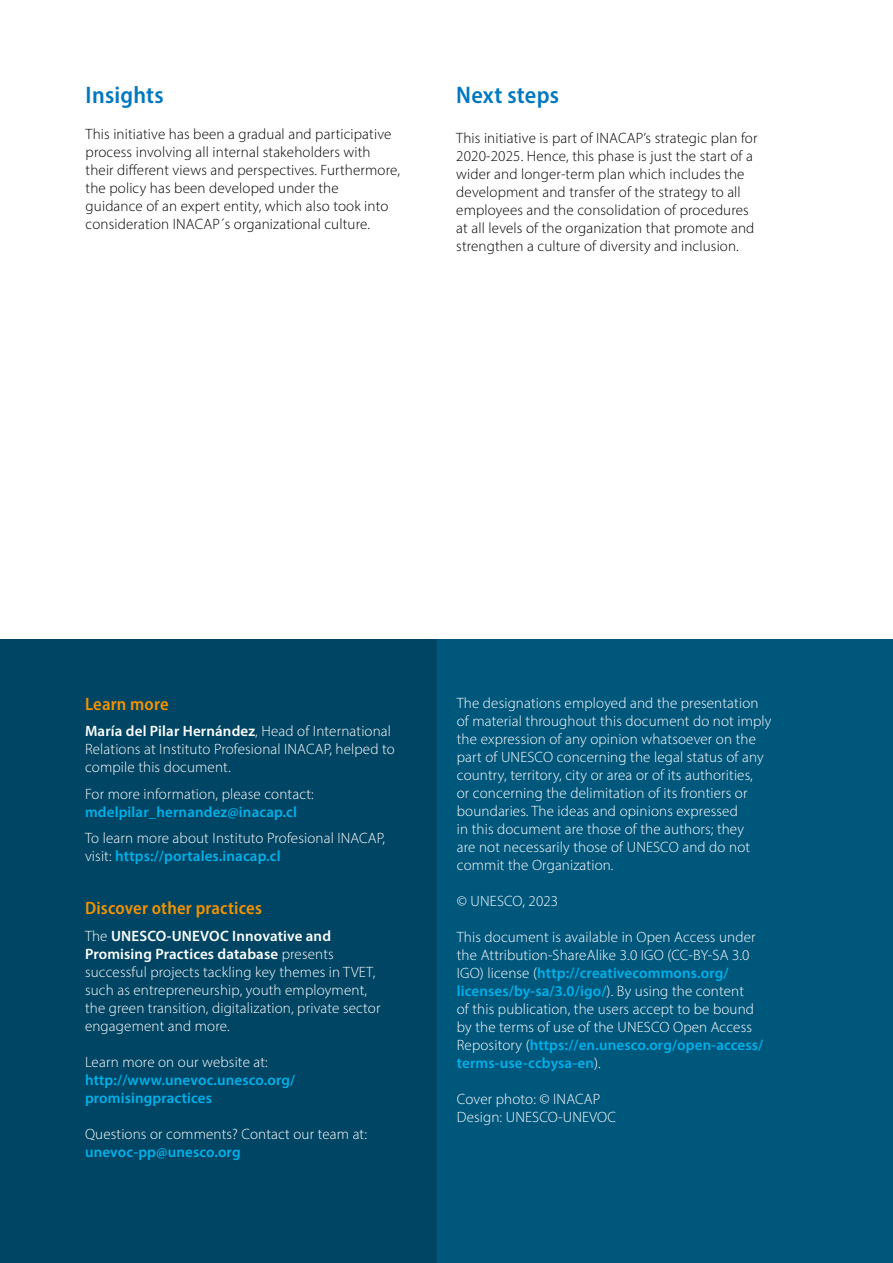
<style>
.page{position:relative;width:893px;height:1263px;background:#fff}
.page>*{position:absolute;margin:0;border:0;box-sizing:border-box;transform-origin:0 0}
.t1{font:600 semi-condensed 24px "Myriad Pro";letter-spacing:.01em;color:#0078bf}
.t2{font:600 semi-condensed 18px "Myriad Pro";letter-spacing:.01em;color:#f39200}
.t3{font:300 15px/18px "Myriad Pro";letter-spacing:.01em;color:#fff}
.t4{font:300 15px/18px "Myriad Pro";letter-spacing:.01em;color:#000}
.t5{font:600 15px/18px "Myriad Pro";letter-spacing:.01em;color:#00b1eb}
.s1{font-weight:600}
.s2{font-weight:600;color:#00b1eb}
</style>
<div class="page">
<div style="left:0;top:639px;width:437px;height:624px;background:#004563"></div>
<div style="left:437px;top:639px;width:456px;height:624px;background:#00577c"></div>
<h1 class="t1" style="left:86px;top:80px;width:80px">Insights</h1>
<p class="t4" style="left:86px;top:125px;width:316px">This initiative has been a gradual and participative process involving all internal stakeholders with their different views and perspectives. Furthermore, the policy has been developed under the<br>guidance of an expert entity, which also took into consideration INACAP´s organizational culture.</p>
<h1 class="t1" style="left:456px;top:80px;width:104px">Next steps</h1>
<p class="t4" style="left:456px;top:129px;width:303px">This initiative is part of INACAP’s strategic plan for 2020-2025. Hence, this phase is just the start of a wider and longer-term plan which includes the development and transfer of the strategy to all employees and the consolidation of procedures at all levels of the organization that promote and strengthen a culture of diversity and inclusion.</p>
<p class="t2" style="left:85px;top:692px;width:85px">Learn more</p>
<p class="t3" style="left:85px;top:722px;width:311px"><span class="s1">María del Pilar Hernández</span>, Head of International<br>Relations at Instituto Profesional INACAP, helped to compile this document.</p>
<p class="t3" style="left:85px;top:785px;width:230px">For more information, please contact:</p>
<p class="t5" style="left:85px;top:802px;width:213px">mdelpilar_hernandez@inacap.cl</p>
<p class="t3" style="left:85px;top:829px;width:302px">To learn more about Instituto Profesional INACAP, visit: <span class="s2">https://portales.inacap.cl</span></p>
<p class="t2" style="left:85px;top:897px;width:178px">Discover other practices</p>
<p class="t3" style="left:85px;top:927px;width:297px">The <span class="s1">UNESCO-UNEVOC Innovative and Promising Practices database</span> presents successful projects tackling key themes in TVET, such as entrepreneurship, youth employment, the green transition, digitalization, private sector engagement and more.</p>
<p class="t3" style="left:85px;top:1053px;width:184px">Learn more on our website at:</p>
<p class="t5" style="left:85px;top:1070px;width:212px">http://www.unevoc.unesco.org/ promisingpractices</p>
<p class="t3" style="left:85px;top:1125px;width:283px">Questions or comments? Contact our team at:</p>
<p class="t5" style="left:85px;top:1142px;width:157px">unevoc-pp@unesco.org</p>
<p class="t3" style="left:457px;top:693px;width:316px">The designations employed and the presentation of material throughout this document do not imply the expression of any opinion whatsoever on the part of UNESCO concerning the legal status of any country, territory, city or area or of its authorities,<br>or concerning the delimitation of its frontiers or boundaries. The ideas and opinions expressed<br>in this document are those of the authors; they<br>are not necessarily those of UNESCO and do not commit the Organization.</p>
<p class="t3" style="left:457px;top:891px;width:103px">© UNESCO, 2023</p>
<p class="t3" style="left:457px;top:927px;width:308px">This document is available in Open Access under the Attribution-ShareAlike 3.0 IGO (CC-BY-SA 3.0<br>IGO) license (<span class="s2">http://creativecommons.org/ licenses/by-sa/3.0/igo/</span>). By using the content<br>of this publication, the users accept to be bound by the terms of use of the UNESCO Open Access Repository (<span class="s2">https://en.unesco.org/open-access/ terms-use-ccbysa-en</span>).</p>
<p class="t3" style="left:457px;top:1089px;width:161px">Cover photo: © INACAP<br>Design: UNESCO-UNEVOC</p>
</div>
